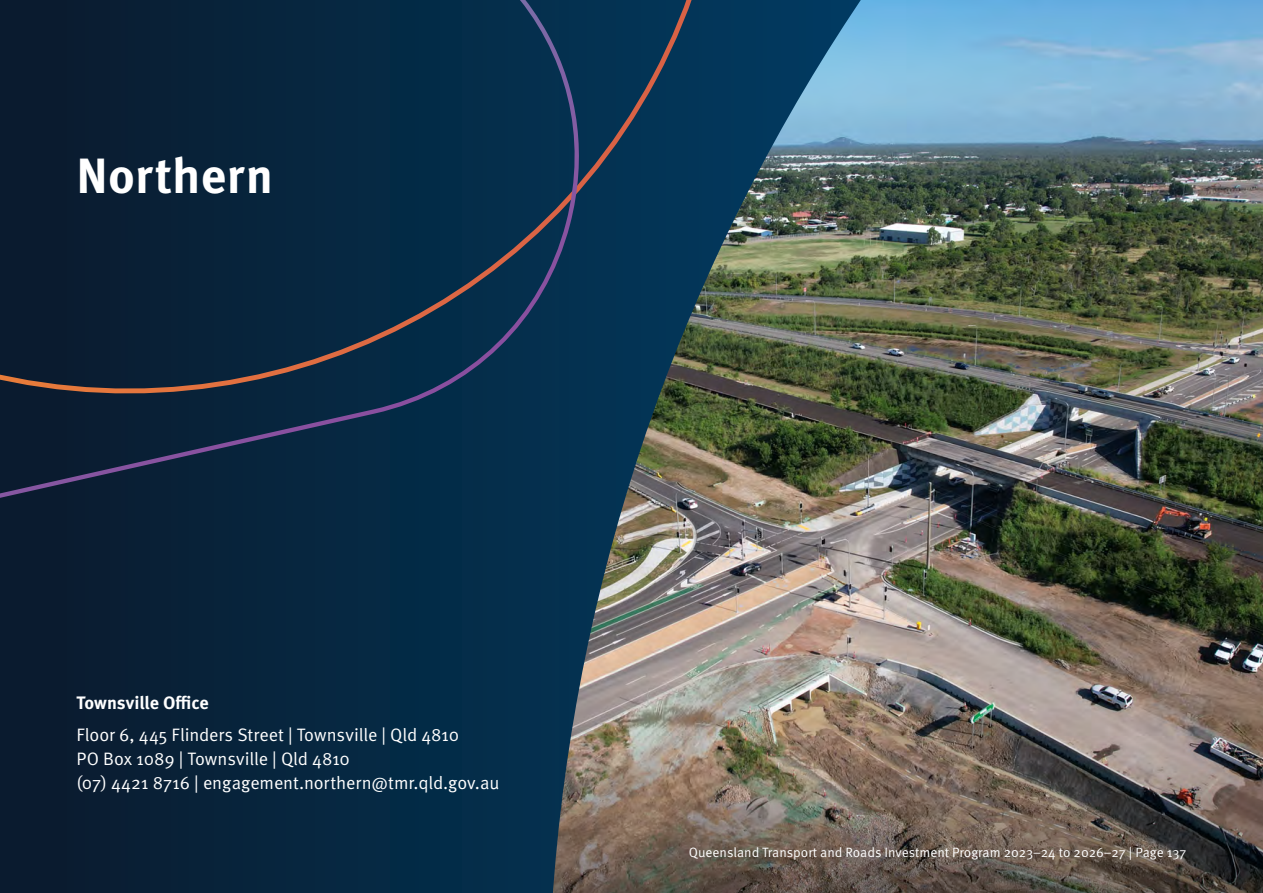
<style>
.page{position:relative;width:1263px;height:893px;background:#fff}
.page>*{position:absolute;margin:0;border:0;box-sizing:border-box;transform-origin:0 0}
.Heading_1{font:700 49.5px "Meta Pro";letter-spacing:.01em;color:#fff}
.Body{font:18px/24px "Meta Pro Norm";letter-spacing:-.005em;color:#fff}
.Body-2{font:700 18px "Meta Pro";letter-spacing:-.005em;color:#fff}
.t1{font:13.5px "Meta Pro Norm";color:#fff}
</style>
<div class="page">
<img style="left:869px;top:0;width:394px;height:741px">
<svg style="left:869px;top:741px;width:394px;height:152px;background:#645952"></svg>
<div style="left:0;top:0;width:149px;height:893px;background:#0a1b2f"></div>
<img style="left:149px;top:0;width:720px;height:893px">
<svg style="left:588px;top:0;width:120px;height:476px;background:#133b52"></svg>
<svg style="left:0;top:0;width:588px;height:501px"></svg>
<p class="Heading_1" style="left:77px;top:137px;width:198px">Northern</p>
<p class="Body-2" style="left:77px;top:688px;width:134px">Townsville Office</p>
<p class="Body" style="left:77px;top:722px;width:424px">Floor 6, 445 Flinders Street | Townsville | Qld 4810<br>PO Box 1089 | Townsville | Qld 4810<br>(07) 4421 8716 | engagement.northern@tmr.qld.gov.au</p>
<p class="t1" style="left:689px;top:842px;width:499px">Queensland Transport and Roads Investment Program 2023–24 to 2026–27 | Page 137</p>
</div>
